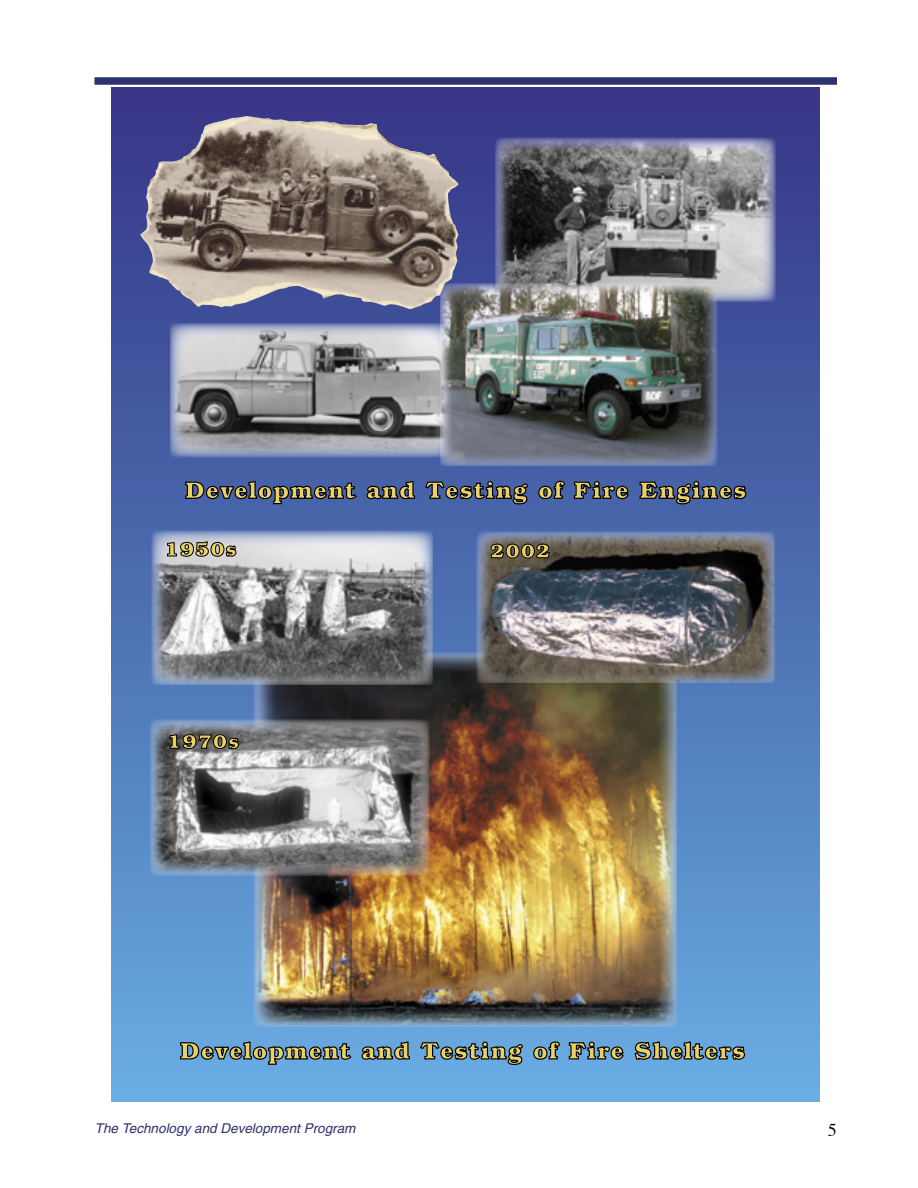
<style>
.page{position:relative;width:918px;height:1188px;background:#fff}
.page>*{position:absolute;margin:0;border:0;box-sizing:border-box;transform-origin:0 0}
.t1{font:700 23.55px "Bookman";letter-spacing:.05em;color:#ebd065}
.t2{font:700 19.65px "Bookman";letter-spacing:.05em;color:#ebd065}
.t3{font:18px "Times";color:#000}
.t4{font:italic 13.5px "Helvetica";color:#2e3170}
</style>
<div class="page">
<div style="left:94px;top:77px;width:743px;height:8px;background:#2e3170"></div>
<div style="left:111px;top:88px;width:709px;height:1013px;background:linear-gradient(to bottom,#343384,#67ace2)"></div>
<img style="left:253px;top:653px;width:424px;height:374px">
<img style="left:170px;top:324px;width:270px;height:134px">
<img style="left:152px;top:530px;width:281px;height:154px">
<img style="left:151px;top:719px;width:279px;height:157px">
<img style="left:495px;top:137px;width:281px;height:164px">
<img style="left:440px;top:284px;width:278px;height:181px">
<img style="left:140px;top:116px;width:319px;height:193px">
<img style="left:477px;top:532px;width:297px;height:150px">
<svg style="left:490px;top:543px;width:60px;height:16px"></svg>
<svg style="left:167px;top:541px;width:70px;height:16px"></svg>
<svg style="left:169px;top:734px;width:70px;height:15px"></svg>
<svg style="left:184px;top:480px;width:173px;height:25px;background:#374d84"></svg>
<svg style="left:366px;top:480px;width:50px;height:20px"></svg>
<svg style="left:424px;top:480px;width:105px;height:25px;background:#364c82"></svg>
<svg style="left:538px;top:480px;width:28px;height:20px"></svg>
<svg style="left:573px;top:480px;width:56px;height:20px"></svg>
<svg style="left:639px;top:480px;width:108px;height:25px;background:#354a7f"></svg>
<svg style="left:179px;top:1041px;width:173px;height:25px;background:#5184b0"></svg>
<svg style="left:361px;top:1041px;width:50px;height:19px"></svg>
<svg style="left:419px;top:1041px;width:104px;height:25px;background:#4f81ac"></svg>
<svg style="left:533px;top:1041px;width:27px;height:19px"></svg>
<svg style="left:568px;top:1041px;width:56px;height:19px"></svg>
<svg style="left:634px;top:1041px;width:112px;height:20px;background:#4978a0"></svg>
<p class="t1" style="left:185px;top:475px;width:563px">Development and Testing of Fire Engines</p>
<p class="t2" style="left:165px;top:537px;width:73px">1950s</p>
<p class="t2" style="left:490px;top:539px;width:61px">2002</p>
<p class="t2" style="left:167px;top:729px;width:73px">1970s</p>
<p class="t1" style="left:180px;top:1036px;width:567px">Development and Testing of Fire Shelters</p>
<p class="t4" style="left:95px;top:1120px;width:262px">The Technology and Development Program</p>
<p class="t3" style="left:828px;top:1118px;width:10px">5</p>
</div>
